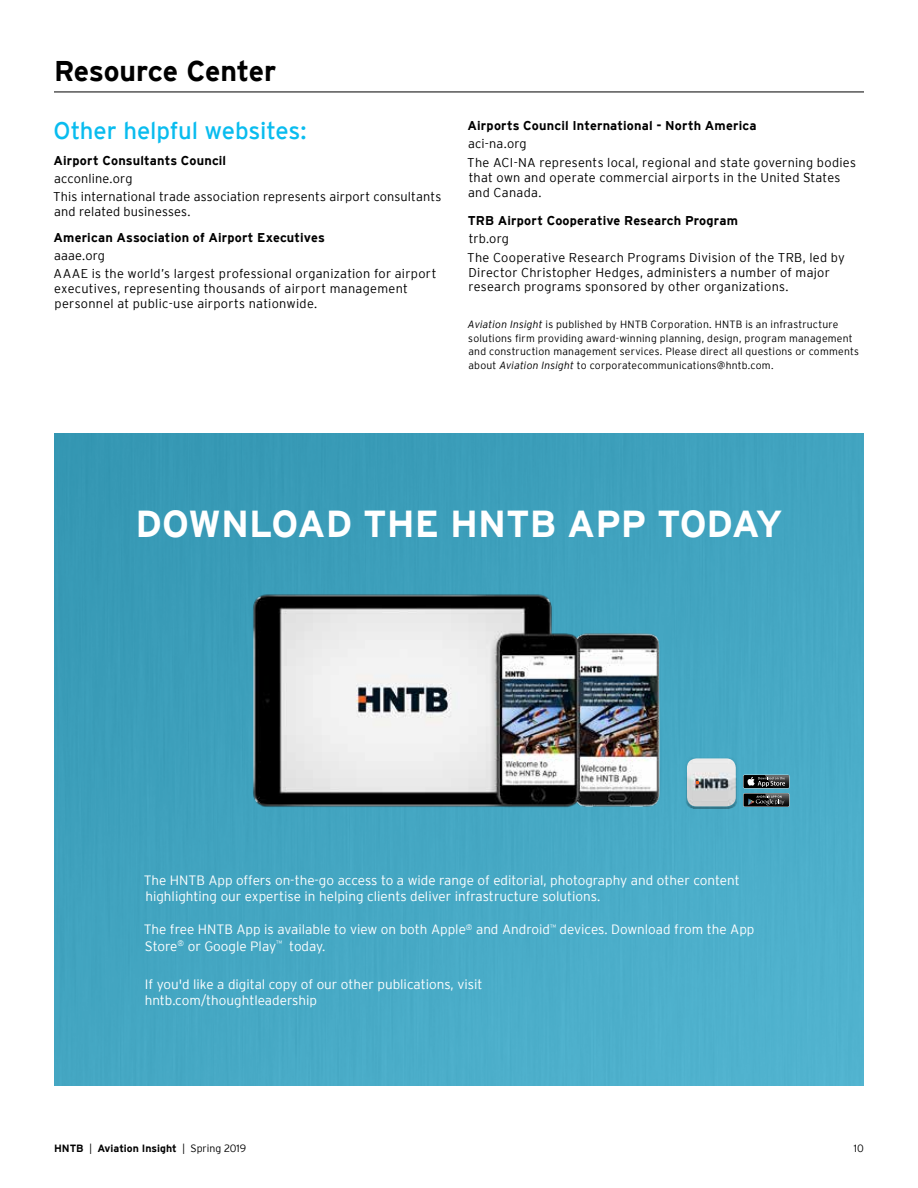
<style>
.page{position:relative;width:918px;height:1188px;background:#fff}
.page>*{position:absolute;margin:0;border:0;box-sizing:border-box;transform-origin:0 0}
.t1{font:700 37.5px "Interstate";color:#fff}
.t2{font:700 28.5px "Interstate";letter-spacing:-.01em;color:#000}
.t3{font:24px "Interstate";letter-spacing:-.005em;color:#09bcef}
.t4{font:300 13.5px/16.5px "Interstate";color:#fff}
.t5{font:300 12.75px/18.3px "Interstate";letter-spacing:.02em;color:#000}
.t6{font:700 12.75px "Interstate";letter-spacing:.01em;color:#000}
.t7{font:300 10.5px/13.5px "Interstate";letter-spacing:.02em;color:#000}
.t8{font:700 10.5px "Interstate";color:#000}
.s1{font-style:italic}
.s2{font-weight:300}
</style>
<div class="page">
<div style="left:54px;top:433px;width:810px;height:653px;background:linear-gradient(to right,#3c9eba,#4badc9)"></div>
<hr style="left:54px;top:92px;width:810px;height:1px;background:#000">
<img style="left:713px;top:756px;width:25px;height:53px">
<img style="left:713px;top:758px;width:23px;height:48px">
<svg style="left:743px;top:793px;width:46px;height:14px"></svg>
<div style="left:744px;top:793px;width:45px;height:14px;background:#000"></div>
<div style="left:743px;top:775px;width:46px;height:13px;background:#000"></div>
<svg style="left:747px;top:775px;width:42px;height:32px"></svg>
<img style="left:235px;top:589px;width:478px;height:224px">
<h2 class="t2" style="left:54px;top:55px;width:224px">Resource Center</h2>
<h3 class="t3" style="left:54px;top:117px;width:254px">Other helpful websites:</h3>
<p class="t6" style="left:54px;top:153px;width:174px">Airport Consultants Council</p>
<p class="t5" style="left:53px;top:169px;width:390px">acconline.org<br>This international trade association represents airport consultants</p>
<p class="t5" style="left:54px;top:202px;width:138px">and related businesses.</p>
<p class="t6" style="left:54px;top:230px;width:273px">American Association of Airport Executives</p>
<p class="t5" style="left:54px;top:246px;width:384px">aaae.org<br>AAAE is the world’s largest professional organization for airport</p>
<p class="t5" style="left:54px;top:281px;width:355px;line-height:15px">executives, representing thousands of airport management personnel at public-use airports nationwide.</p>
<p class="t6" style="left:468px;top:118px;width:290px">Airports Council International - North America</p>
<p class="t5" style="left:467px;top:135px;width:390px">aci-na.org<br>The ACI-NA represents local, regional and state governing bodies</p>
<p class="t5" style="left:468px;top:169px;width:374px;line-height:15px">that own and operate commercial airports in the United States and Canada.</p>
<p class="t6" style="left:468px;top:213px;width:272px">TRB Airport Cooperative Research Program</p>
<p class="t5" style="left:467px;top:230px;width:379px">trb.org<br>The Cooperative Research Programs Division of the TRB, led by</p>
<p class="t5" style="left:469px;top:264px;width:363px;line-height:15px">Director Christopher Hedges, administers a number of major research programs sponsored by other organizations.</p>
<p class="t7" style="left:468px;top:318px;width:393px"><span class="s1">Aviation Insight</span> is published by HNTB Corporation. HNTB is an infrastructure solutions firm providing award-winning planning, design, program management and construction management services. Please direct all questions or comments about <span class="s1">Aviation Insight</span> to corporatecommunications@hntb.com.</p>
<h1 class="t1" style="left:136px;top:502px;width:648px">DOWNLOAD THE HNTB APP TODAY</h1>
<p class="t4" style="left:144px;top:871px;width:598px">The HNTB App offers on-the-go access to a wide range of editorial, photography and other content highlighting our expertise in helping clients deliver infrastructure solutions.</p>
<p class="t4" style="left:144px;top:921px;width:612px">The free HNTB App is available to view on both Apple<sup>®</sup> and Android<sup>™</sup> devices. Download from the App<br>Store<sup>®</sup> or Google Play<sup>™</sup> today.</p>
<p class="t4" style="left:145px;top:976px;width:339px">If you'd like a digital copy of our other publications, visit hntb.com/thoughtleadership</p>
<p class="t8" style="left:54px;top:1142px;width:194px">HNTB <span class="s2">|</span> Aviation Insight <span class="s2">| Spring 2019</span></p>
<p class="t7" style="left:854px;top:1141px;width:12px">10</p>
</div>
